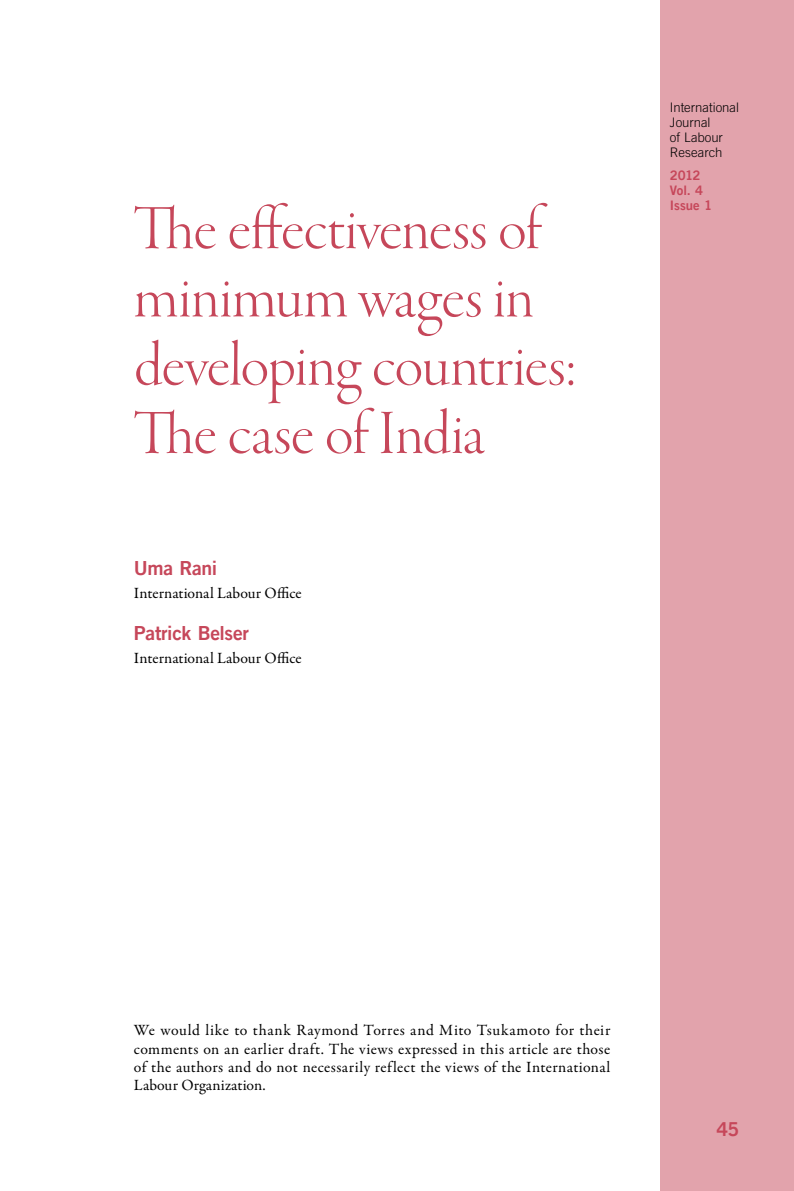
<style>
.page{position:relative;width:794px;height:1191px;background:#fff}
.page>*{position:absolute;margin:0;border:0;box-sizing:border-box;transform-origin:0 0}
.t1{font:64.75px/68.2px "Garamond Premr Pro Lt Disp";letter-spacing:-.005em;color:#c6475a}
.t2{font:19.43px "Trade Gothic LT Com Bd 2";letter-spacing:-.02em;color:#c6475a}
.t3{font:19.25px "Trade Gothic LT Com Bd 2";color:#c6475a}
.t4{font:15.75px/18.4px "Garamond Premr Pro";letter-spacing:.01em;color:#000;text-align:justify}
.t5{font:300 13.12px/15px "Trade Gothic LT Com";color:#000}
.t6{font:13.12px/15px "Trade Gothic LT Com Bd 2";letter-spacing:-.01em;color:#c6475a}
</style>
<div class="page">
<div style="left:660px;top:0;width:134px;height:1191px;background:#e2a3ac"></div>
<h1 class="t1" style="left:134px;top:196px;width:445px">The effectiveness of minimum wages in developing countries:<br>The case of India</h1>
<p class="t2" style="left:134px;top:556px;width:85px">Uma Rani</p>
<p class="t4" style="left:134px;top:584px;width:169px">International Labour Office</p>
<p class="t2" style="left:134px;top:621px;width:116px">Patrick Belser</p>
<p class="t4" style="left:134px;top:649px;width:169px">International Labour Office</p>
<p class="t5" style="left:670px;top:99px;width:70px">International<br>Journal<br>of Labour<br>Research</p>
<p class="t6" style="left:670px;top:167px;width:44px">2012<br>Vol. 4<br>Issue 1</p>
<p class="t4" style="left:134px;top:1021px;width:478px">We would like to thank Raymond Torres and Mito Tsukamoto for their comments on an earlier draft. The views expressed in this article are those of the authors and do not necessarily reflect the views of the International Labour Organization.</p>
<p class="t3" style="left:716px;top:1117px;width:24px">45</p>
</div>
